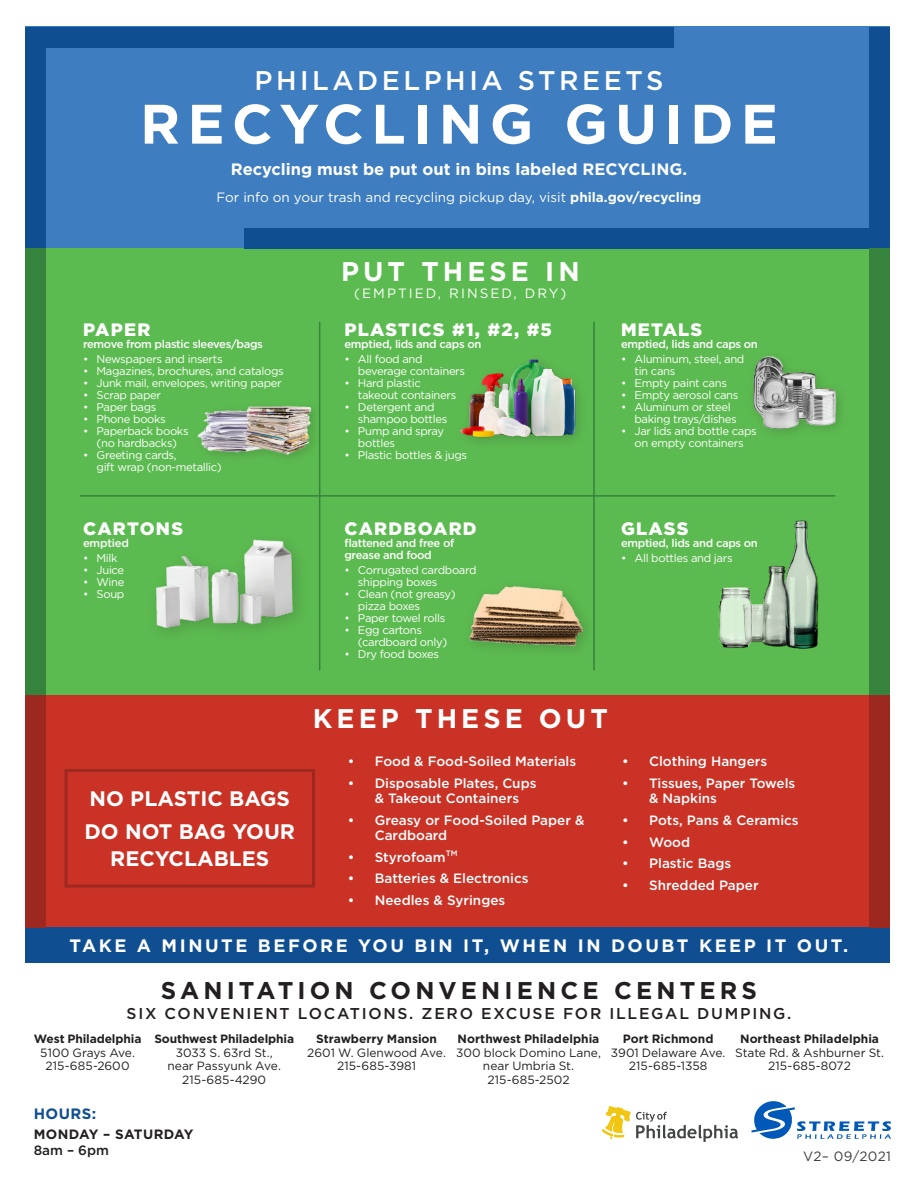
<style>
.page{position:relative;width:918px;height:1188px;background:#fff}
.page>*{position:absolute;margin:0;border:0;box-sizing:border-box;transform-origin:0 0}
.t1{font:700 55.5px "Gotham";letter-spacing:.13em;color:#fff}
.t2{font:700 27px "Gotham";letter-spacing:.15em;color:#fff}
.t3{font:500 27px "Gotham";letter-spacing:.13em;color:#fff}
.t4{font:700 24.3px "Gotham";letter-spacing:.17em;color:#231f20}
.t5{font:700 21px/27px "Gotham";color:#fff;text-align:center}
.t6{font:900 18px "Gotham";letter-spacing:.07em;color:#fff}
.t7{font:700 18px "Gotham";letter-spacing:.14em;color:#fff}
.t8{font:700 16.5px "Gotham";color:#fff}
.t9{font:500 15.75px "Gotham";letter-spacing:.11em;color:#231f20}
.t10{font:700 15px "Gotham";letter-spacing:.03em;color:#0f4e90}
.t11{font:500 13.5px/15px "Gotham";color:#fff}
.t12{font:13.5px "Gotham";color:#fff}
.t13{font:13.5px "Gotham";letter-spacing:.15em;color:#fff}
.t14{font:700 13.5px "Gotham";letter-spacing:.02em;color:#231f20}
.t15{font:13.5px "Gotham";letter-spacing:.025em;color:#3e3e3f}
.t16{font:500 13.5px "Gotham";color:#231f20}
.t17{font:12px/13.5px "Gotham";color:#231f20;text-align:center}
.t18{font:700 12px "Gotham";letter-spacing:-.005em;color:#231f20}
.t19{font:11.25px/12px "Gotham";letter-spacing:-.03em;color:#fff}
.t20{font:500 11.25px/12px "Gotham";letter-spacing:-.03em;color:#fff}
.s1{font-weight:700}
</style>
<div class="page">
<div style="left:26px;top:248px;width:864px;height:447px;background:#5cbb50"></div>
<div style="left:26px;top:26px;width:864px;height:222px;background:#3d7dc0"></div>
<div style="left:26px;top:695px;width:864px;height:233px;background:#ca3226"></div>
<div style="left:26px;top:27px;width:20px;height:221px;background:#0f4e90"></div>
<div style="left:28px;top:27px;width:646px;height:20px;background:#0f4e90"></div>
<div style="left:244px;top:228px;width:646px;height:20px;background:#0f4e90"></div>
<div style="left:25px;top:928px;width:865px;height:35px;background:#0f4e90"></div>
<div style="left:869px;top:27px;width:21px;height:221px;background:#0f4e90"></div>
<div style="left:869px;top:695px;width:21px;height:233px;background:#9c2820"></div>
<div style="left:26px;top:695px;width:20px;height:233px;background:#9c2820"></div>
<div style="left:869px;top:248px;width:21px;height:447px;background:#36833e"></div>
<div style="left:26px;top:248px;width:20px;height:447px;background:#36833e"></div>
<img style="left:469px;top:586px;width:117px;height:64px">
<img style="left:155px;top:540px;width:139px;height:93px">
<img style="left:753px;top:356px;width:88px;height:75px">
<img style="left:718px;top:520px;width:101px;height:129px">
<img style="left:460px;top:359px;width:120px;height:83px">
<img style="left:197px;top:405px;width:117px;height:50px">
<hr style="left:319px;top:322px;width:1px;height:349px;background:#36833e">
<hr style="left:80px;top:495px;width:755px;height:2px;background:#36833e">
<hr style="left:593px;top:322px;width:2px;height:349px;background:#36833e">
<div style="left:65px;top:769px;width:250px;height:119px;border:3px solid #9c2820"></div>
<svg style="left:602px;top:1106px;width:136px;height:36px"></svg>
<svg style="left:751px;top:1101px;width:140px;height:38px"></svg>
<p class="t3" style="left:255px;top:62px;width:410px">PHILADELPHIA STREETS</p>
<p class="t1" style="left:140px;top:87px;width:639px">RECYCLING GUIDE</p>
<p class="t8" style="left:231px;top:159px;width:458px">Recycling must be put out in bins labeled RECYCLING.</p>
<p class="t12" style="left:217px;top:189px;width:486px">For info on your trash and recycling pickup day, visit <span class="s1">phila.gov/recycling</span></p>
<p class="t6" style="left:83px;top:317px;width:69px">PAPER</p>
<p class="t20" style="left:83px;top:338px;width:181px">remove from plastic sleeves/bags</p>
<p class="t19" style="left:83px;top:353px;width:141px">• Newspapers and inserts</p>
<p class="t19" style="left:83px;top:365px;width:202px">• Magazines, brochures, and catalogs</p>
<p class="t19" style="left:83px;top:377px;width:200px">• Junk mail, envelopes, writing paper</p>
<p class="t19" style="left:83px;top:389px;width:80px">• Scrap paper</p>
<p class="t19" style="left:83px;top:401px;width:75px">• Paper bags</p>
<p class="t19" style="left:83px;top:413px;width:84px">• Phone books</p>
<p class="t19" style="left:83px;top:425px;width:107px;text-align:center">• Paperback books (no hardbacks)</p>
<p class="t19" style="left:97px;top:449px;width:127px;text-indent:-14px">• Greeting cards,<br>gift wrap (non-metallic)</p>
<p class="t6" style="left:83px;top:516px;width:102px">CARTONS</p>
<p class="t20" style="left:83px;top:537px;width:47px">emptied</p>
<p class="t19" style="left:83px;top:552px;width:36px">• Milk</p>
<p class="t19" style="left:83px;top:564px;width:43px">• Juice</p>
<p class="t19" style="left:83px;top:576px;width:43px">• Wine</p>
<p class="t19" style="left:83px;top:588px;width:43px">• Soup</p>
<p class="t5" style="left:90px;top:785px;width:202px">NO PLASTIC BAGS</p>
<p class="t5" style="left:85px;top:818px;width:212px">DO NOT BAG YOUR<br>RECYCLABLES</p>
<p class="t2" style="left:341px;top:254px;width:240px">PUT THESE IN</p>
<p class="t13" style="left:354px;top:285px;width:214px">(EMPTIED, RINSED, DRY)</p>
<p class="t6" style="left:344px;top:317px;width:209px">PLASTICS #1, #2, #5</p>
<p class="t20" style="left:344px;top:338px;width:138px">emptied, lids and caps on</p>
<p class="t19" style="left:358px;top:353px;width:109px;text-indent:-14px">• All food and beverage containers</p>
<p class="t19" style="left:358px;top:377px;width:100px;text-indent:-14px">• Hard plastic takeout containers</p>
<p class="t19" style="left:358px;top:401px;width:91px;text-indent:-14px">• Detergent and shampoo bottles</p>
<p class="t19" style="left:358px;top:425px;width:88px;text-indent:-14px">• Pump and spray bottles</p>
<p class="t19" style="left:344px;top:449px;width:124px">• Plastic bottles &amp; jugs</p>
<p class="t6" style="left:621px;top:317px;width:83px">METALS</p>
<p class="t20" style="left:621px;top:338px;width:138px">emptied, lids and caps on</p>
<p class="t19" style="left:634px;top:353px;width:111px;text-indent:-14px">• Aluminum, steel, and tin cans</p>
<p class="t19" style="left:621px;top:377px;width:107px">• Empty paint cans</p>
<p class="t19" style="left:621px;top:389px;width:119px">• Empty aerosol cans</p>
<p class="t19" style="left:634px;top:401px;width:104px;text-indent:-14px">• Aluminum or steel baking trays/dishes</p>
<p class="t19" style="left:621px;top:425px;width:137px;text-align:center">• Jar lids and bottle caps on empty containers</p>
<p class="t6" style="left:344px;top:516px;width:134px">CARDBOARD</p>
<p class="t20" style="left:344px;top:537px;width:111px">flattened and free of grease and food</p>
<p class="t19" style="left:358px;top:564px;width:120px;text-indent:-14px">• Corrugated cardboard shipping boxes</p>
<p class="t19" style="left:358px;top:588px;width:99px;text-indent:-14px">• Clean (not greasy) pizza boxes</p>
<p class="t19" style="left:344px;top:612px;width:102px">• Paper towel rolls</p>
<p class="t19" style="left:358px;top:624px;width:91px;text-indent:-14px">• Egg cartons (cardboard only)</p>
<p class="t19" style="left:344px;top:648px;width:96px">• Dry food boxes</p>
<p class="t6" style="left:621px;top:516px;width:69px">GLASS</p>
<p class="t20" style="left:621px;top:537px;width:138px">emptied, lids and caps on</p>
<p class="t19" style="left:621px;top:552px;width:113px">• All bottles and jars</p>
<p class="t2" style="left:313px;top:700px;width:297px">KEEP THESE OUT</p>
<p class="t11" style="left:348px;top:754px;width:230px">• Food &amp; Food-Soiled Materials</p>
<p class="t11" style="left:375px;top:776px;width:163px;text-indent:-27px">• Disposable Plates, Cups &amp; Takeout Containers</p>
<p class="t11" style="left:375px;top:812px;width:211px;text-indent:-27px">• Greasy or Food-Soiled Paper &amp;<br>Cardboard</p>
<p class="t11" style="left:348px;top:849px;width:111px">• Styrofoam<sup>TM</sup></p>
<p class="t11" style="left:348px;top:871px;width:182px">• Batteries &amp; Electronics</p>
<p class="t11" style="left:348px;top:893px;width:159px">• Needles &amp; Syringes</p>
<p class="t11" style="left:622px;top:754px;width:147px">• Clothing Hangers</p>
<p class="t11" style="left:649px;top:776px;width:148px;text-indent:-27px">• Tissues, Paper Towels &amp; Napkins</p>
<p class="t11" style="left:622px;top:812px;width:178px">• Pots, Pans &amp; Ceramics</p>
<p class="t11" style="left:622px;top:834px;width:69px">• Wood</p>
<p class="t11" style="left:622px;top:856px;width:111px">• Plastic Bags</p>
<p class="t11" style="left:622px;top:878px;width:138px">• Shredded Paper</p>
<p class="t7" style="left:70px;top:934px;width:780px">TAKE A MINUTE BEFORE YOU BIN IT, WHEN IN DOUBT KEEP IT OUT.</p>
<p class="t4" style="left:161px;top:974px;width:598px">SANITATION CONVENIENCE CENTERS</p>
<p class="t9" style="left:127px;top:1003px;width:666px">SIX CONVENIENT LOCATIONS. ZERO EXCUSE FOR ILLEGAL DUMPING.</p>
<p class="t18" style="left:34px;top:1031px;width:109px">West Philadelphia</p>
<p class="t17" style="left:40px;top:1046px;width:96px">5100 Grays Ave.<br>215-685-2600</p>
<p class="t18" style="left:154px;top:1031px;width:141px">Southwest Philadelphia</p>
<p class="t17" style="left:168px;top:1046px;width:115px">3033 S. 63rd St., near Passyunk Ave.<br>215-685-4290</p>
<p class="t10" style="left:34px;top:1104px;width:64px">HOURS:</p>
<p class="t14" style="left:34px;top:1125px;width:161px">MONDAY – SATURDAY</p>
<p class="t16" style="left:34px;top:1142px;width:77px">8am – 6pm</p>
<p class="t18" style="left:316px;top:1031px;width:122px">Strawberry Mansion</p>
<p class="t17" style="left:307px;top:1046px;width:140px">2601 W. Glenwood Ave.<br>215-685-3981</p>
<p class="t18" style="left:458px;top:1031px;width:143px">Northwest Philadelphia</p>
<p class="t17" style="left:456px;top:1046px;width:146px">300 block Domino Lane, near Umbria St.<br>215-685-2502</p>
<p class="t18" style="left:623px;top:1031px;width:92px">Port Richmond</p>
<p class="t17" style="left:611px;top:1046px;width:116px">3901 Delaware Ave.<br>215-685-1358</p>
<p class="t17" style="left:735px;top:1032px;width:150px"><span class="s1">Northeast Philadelphia<br></span>State Rd. &amp; Ashburner St.<br>215-685-8072</p>
<p class="t15" style="left:803px;top:1148px;width:89px">V2– 09/2021</p>
</div>
